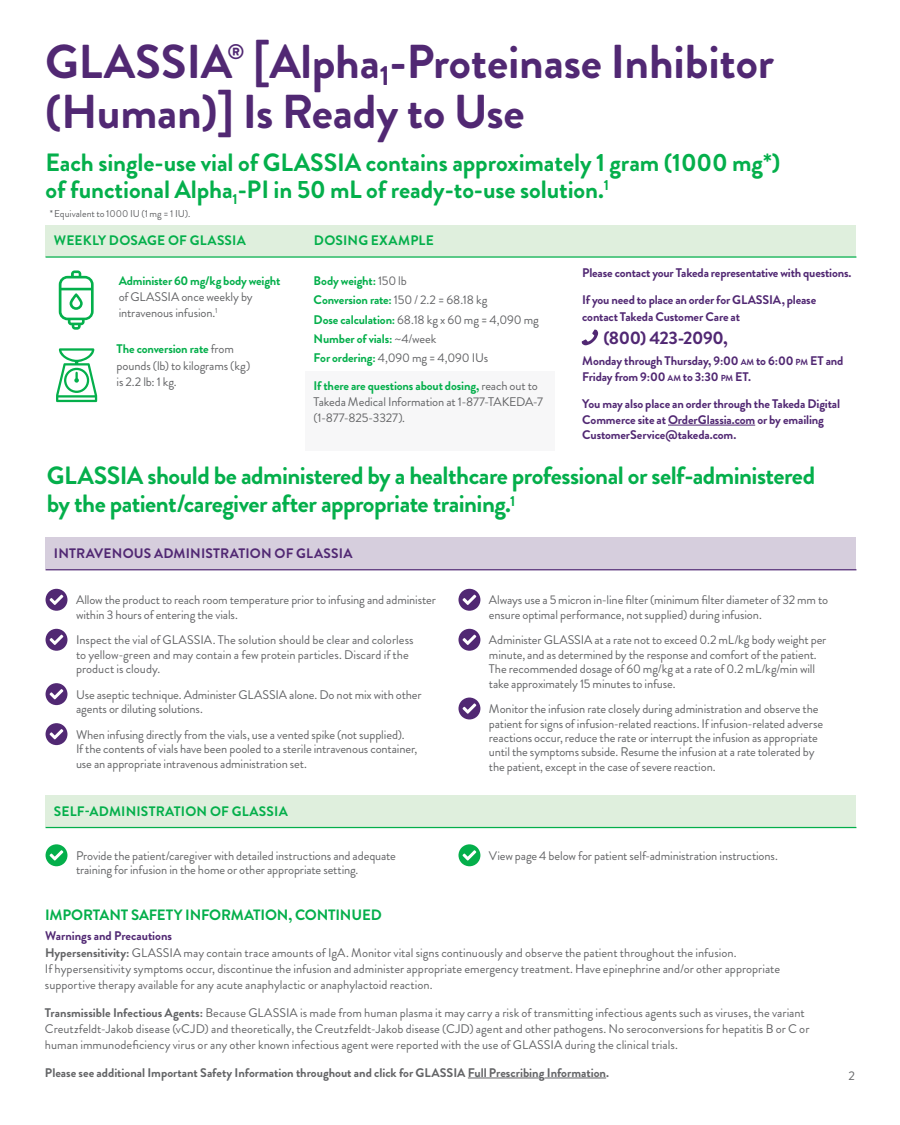
<style>
.page{position:relative;width:900px;height:1125px;background:#fff}
.page>*{position:absolute;margin:0;border:0;box-sizing:border-box;transform-origin:0 0}
.t1{font:700 47.5px "Brandon Grotesque";letter-spacing:-.005em;color:#512873}
.t2{font:700 25px/27.5px "Brandon Grotesque";letter-spacing:-.015em;color:#04af4b}
.t3{font:700 21.12px "Brandon Grotesque";color:#512873}
.t4{font:700 18.12px "Brandon Grotesque";letter-spacing:-.025em;color:#512873}
.t5{font:700 15px "Brandon Grotesque";letter-spacing:-.01em;color:#04af4b}
.t6{font:700 13.75px "Brandon Grotesque";letter-spacing:.015em;color:#04af4b}
.t7{font:700 13.75px "Brandon Grotesque";letter-spacing:.015em;color:#512873}
.t8{font:12.5px/14.4px "Brandon Grotesque";letter-spacing:-.005em;color:#636466}
.t9{font:700 12.5px/15.6px "Brandon Grotesque";letter-spacing:-.015em;color:#512873}
.t10{font:700 12.5px/19.4px "Brandon Grotesque";letter-spacing:-.015em;color:#04af4b}
.t11{font:700 12.5px "Brandon Grotesque";color:#636466}
.t12{font:10px "Brandon Grotesque";color:#636466}
.s1{font-weight:700;color:#04af4b}
.s2{font-weight:400;color:#636466}
.s3{font-size:8.75px}
.s4{font-weight:700;color:#512873}
.s5{font-weight:700}
</style>
<div class="page">
<hr style="left:468px;top:1078px;width:71px;height:1px;background:#636466">
<hr style="left:545px;top:1078px;width:61px;height:1px;background:#636466">
<div style="left:46px;top:795px;width:810px;height:32px;background:#dfefdd"></div>
<svg style="left:46px;top:844px;width:21px;height:22px"></svg>
<svg style="left:458px;top:844px;width:22px;height:22px"></svg>
<hr style="left:46px;top:827px;width:810px;height:1px;background:#04af4b">
<div style="left:46px;top:537px;width:810px;height:32px;background:#d6cedd"></div>
<svg style="left:46px;top:589px;width:21px;height:22px"></svg>
<svg style="left:46px;top:629px;width:21px;height:22px"></svg>
<svg style="left:46px;top:683px;width:21px;height:22px"></svg>
<svg style="left:46px;top:723px;width:21px;height:22px"></svg>
<svg style="left:458px;top:589px;width:22px;height:22px"></svg>
<svg style="left:458px;top:629px;width:22px;height:22px"></svg>
<svg style="left:458px;top:698px;width:22px;height:21px"></svg>
<hr style="left:46px;top:569px;width:810px;height:1px;background:#512873">
<div style="left:46px;top:225px;width:810px;height:31px;background:#dfefdd"></div>
<hr style="left:46px;top:256px;width:810px;height:2px;background:#04af4b">
<svg style="left:59px;top:270px;width:35px;height:60px"></svg>
<svg style="left:56px;top:348px;width:41px;height:54px"></svg>
<hr style="left:668px;top:425px;width:87px;height:1px;background:#512873">
<div style="left:305px;top:371px;width:250px;height:80px;background:#f1f1f2"></div>
<svg style="left:582px;top:330px;width:16px;height:15px"></svg>
<h1 class="t1" style="left:45px;top:29px;width:731px">GLASSIA [Alpha<sub>1</sub>-Proteinase Inhibitor</h1>
<h3 class="t3" style="left:227px;top:37px;width:18px">®</h3>
<h1 class="t1" style="left:45px;top:79px;width:481px">(Human)] Is Ready to Use</h1>
<h2 class="t2" style="left:46px;top:149px;width:736px">Each single-use vial of GLASSIA contains approximately 1 gram (1000 mg*) of functional Alpha<sub>1</sub>-PI in 50 mL of ready-to-use solution.<sup>1</sup></h2>
<p class="t6" style="left:54px;top:231px;width:193px">WEEKLY DOSAGE OF GLASSIA</p>
<p class="t6" style="left:314px;top:231px;width:121px">DOSING EXAMPLE</p>
<p class="t12" style="left:50px;top:207px;width:142px">*Equivalent to 1000 IU (1 mg = 1 IU).</p>
<p class="t10" style="left:119px;top:271px;width:163px">Administer 60 mg/kg body weight</p>
<p class="t8" style="left:119px;top:289px;width:135px;line-height:16.2px">of GLASSIA once weekly by intravenous infusion.<sup>1</sup></p>
<p class="t8" style="left:117px;top:341px;width:135px;line-height:16.2px"><span class="s1">The conversion rate</span> from pounds (lb) to kilograms (kg) is 2.2 lb: 1 kg.</p>
<p class="t10" style="left:314px;top:271px;width:227px">Body weight: <span class="s2">150 lb<br></span>Conversion rate: <span class="s2">150 / 2.2 = 68.18 kg<br></span>Dose calculation: <span class="s2">68.18 kg x 60 mg = 4,090 mg<br></span>Number of vials: <span class="s2">~4/week<br></span>For ordering: <span class="s2">4,090 mg = 4,090 IUs</span></p>
<p class="t9" style="left:582px;top:260px;width:271px;line-height:26.9px">Please contact your Takeda representative with questions.<br>If you need to place an order for GLASSIA, please</p>
<p class="t9" style="left:582px;top:309px;width:159px">contact Takeda Customer Care at</p>
<h3 class="t4" style="left:603px;top:325px;width:126px">(800) 423-2090,</h3>
<p class="t9" style="left:582px;top:353px;width:263px;line-height:16.2px">Monday through Thursday, 9:00 <span class="s3">AM</span> to 6:00 <span class="s3">PM</span> ET and<br>Friday from 9:00 <span class="s3">AM</span> to 3:30 <span class="s3">PM</span> ET.</p>
<p class="t9" style="left:582px;top:396px;width:259px">You may also place an order through the Takeda Digital<br>Commerce site at OrderGlassia.com or by emailing<br>CustomerService@takeda.com.</p>
<p class="t8" style="left:313px;top:378px;width:231px;line-height:16.2px"><span class="s1">If there are questions about dosing,</span> reach out to<br>Takeda Medical Information at 1-877-TAKEDA-7 (1-877-825-3327).</p>
<h2 class="t2" style="left:47px;top:462px;width:770px">GLASSIA should be administered by a healthcare professional or self-administered by the patient/caregiver after appropriate training.<sup>1</sup></h2>
<p class="t7" style="left:54px;top:543px;width:300px">INTRAVENOUS ADMINISTRATION OF GLASSIA</p>
<p class="t8" style="left:76px;top:593px;width:361px">Allow the product to reach room temperature prior to infusing and administer within 3 hours of entering the vials.</p>
<p class="t8" style="left:76px;top:633px;width:339px">Inspect the vial of GLASSIA. The solution should be clear and colorless to yellow-green and may contain a few protein particles. Discard if the product is cloudy.</p>
<p class="t8" style="left:76px;top:688px;width:347px">Use aseptic technique. Administer GLASSIA alone. Do not mix with other agents or diluting solutions.</p>
<p class="t8" style="left:76px;top:728px;width:343px">When infusing directly from the vials, use a vented spike (not supplied).<br>If the contents of vials have been pooled to a sterile intravenous container, use an appropriate intravenous administration set.</p>
<p class="t8" style="left:489px;top:593px;width:341px">Always use a 5 micron in-line filter (minimum filter diameter of 32 mm to ensure optimal performance, not supplied) during infusion.</p>
<p class="t8" style="left:489px;top:633px;width:339px">Administer GLASSIA at a rate not to exceed 0.2 mL/kg body weight per minute, and as determined by the response and comfort of the patient.<br>The recommended dosage of 60 mg/kg at a rate of 0.2 mL/kg/min will take approximately 15 minutes to infuse.</p>
<p class="t8" style="left:489px;top:702px;width:336px">Monitor the infusion rate closely during administration and observe the patient for signs of infusion-related reactions. If infusion-related adverse reactions occur, reduce the rate or interrupt the infusion as appropriate until the symptoms subside. Resume the infusion at a rate tolerated by the patient, except in the case of severe reaction.</p>
<p class="t6" style="left:54px;top:801px;width:235px">SELF-ADMINISTRATION OF GLASSIA</p>
<p class="t8" style="left:76px;top:849px;width:321px">Provide the patient/caregiver with detailed instructions and adequate training for infusion in the home or other appropriate setting.</p>
<p class="t8" style="left:489px;top:849px;width:290px">View page 4 below for patient self-administration instructions.</p>
<p class="t5" style="left:45px;top:905px;width:338px">IMPORTANT SAFETY INFORMATION, CONTINUED</p>
<p class="t8" style="left:45px;top:928px;width:737px;line-height:16.2px"><span class="s4">Warnings and Precautions<br></span><span class="s5">Hypersensitivity:</span> GLASSIA may contain trace amounts of IgA. Monitor vital signs continuously and observe the patient throughout the infusion.<br>If hypersensitivity symptoms occur, discontinue the infusion and administer appropriate emergency treatment. Have epinephrine and/or other appropriate supportive therapy available for any acute anaphylactic or anaphylactoid reaction.</p>
<p class="t8" style="left:45px;top:1004px;width:766px;line-height:16.2px"><span class="s5">Transmissible Infectious Agents:</span> Because GLASSIA is made from human plasma it may carry a risk of transmitting infectious agents such as viruses, the variant<br>Creutzfeldt-Jakob disease (vCJD) and theoretically, the Creutzfeldt-Jakob disease (CJD) agent and other pathogens. No seroconversions for hepatitis B or C or human immunodeficiency virus or any other known infectious agent were reported with the use of GLASSIA during the clinical trials.</p>
<p class="t11" style="left:45px;top:1064px;width:566px">Please see additional Important Safety Information throughout and click for GLASSIA Full Prescribing Information.</p>
<p class="t8" style="left:849px;top:1069px;width:8px">2</p>
</div>
